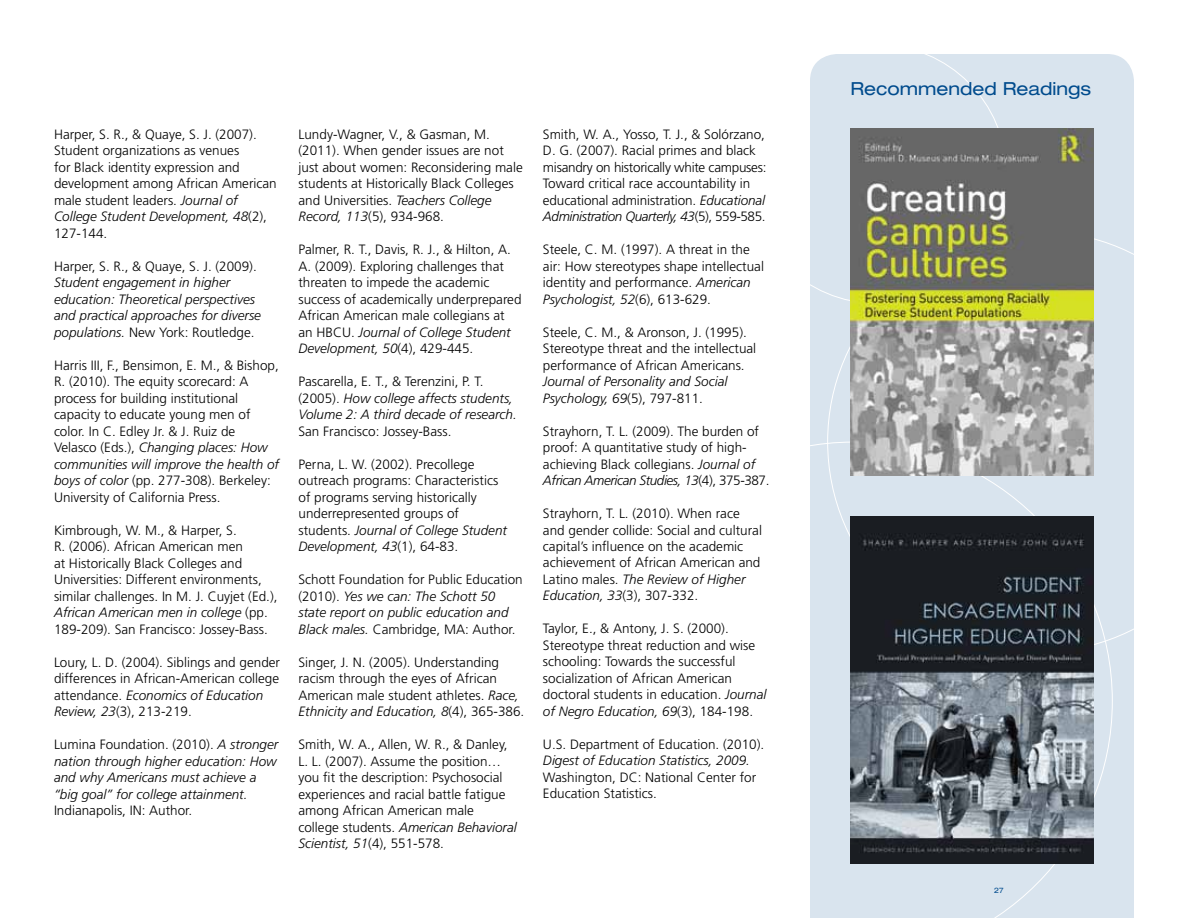
<style>
.page{position:relative;width:1188px;height:918px;background:#fff}
.page>*{position:absolute;margin:0;border:0;box-sizing:border-box;transform-origin:0 0}
.t1{font:expanded 18px "Helvetica Neue";color:#004b8d}
.t2{font:300 13.5px/16.5px "Frutiger";color:#000}
.t3{font:italic 300 13.5px/16.5px "Frutiger";color:#000}
.t4{font:expanded 7.5px "Helvetica Neue";color:#004b8d}
.s1{font-style:italic}
.s2{font-style:normal}
</style>
<div class="page">
<div style="left:810px;top:54px;width:324px;height:864px;background:#d9e4ee"></div>
<div style="left:827px;top:231px;width:307px;height:421px;background:#d9e4ee"></div>
<div style="left:810px;top:442px;width:303px;height:476px;background:#d9e4ee"></div>
<img style="left:850px;top:128px;width:244px;height:347px">
<img style="left:850px;top:517px;width:244px;height:347px">
<p class="t2" style="left:54px;top:126px;width:224px">Harper, S. R., &amp; Quaye, S. J. (2007).<br>Student organizations as venues<br>for Black identity expression and development among African American male student leaders. <span class="s1">Journal of<br>College Student Development, 48</span>(2),<br>127-144.</p>
<p class="t2" style="left:54px;top:258px;width:204px">Harper, S. R., &amp; Quaye, S. J. (2009).</p>
<p class="t3" style="left:54px;top:274px;width:209px">Student engagement in higher education: Theoretical perspectives and practical approaches for diverse populations. <span class="s2">New York: Routledge.</span></p>
<p class="t2" style="left:54px;top:357px;width:227px">Harris III, F., Bensimon, E. M., &amp; Bishop, R. (2010). The equity scorecard: A process for building institutional capacity to educate young men of color. In C. Edley Jr. &amp; J. Ruiz de Velasco (Eds.), <span class="s1">Changing places: How communities will improve the health of boys of color</span> (pp. 277-308). Berkeley:<br>University of California Press.</p>
<p class="t2" style="left:54px;top:522px;width:225px">Kimbrough, W. M., &amp; Harper, S.<br>R. (2006). African American men<br>at Historically Black Colleges and Universities: Different environments, similar challenges. In M. J. Cuyjet (Ed.), <span class="s1">African American men in college</span> (pp.<br>189-209). San Francisco: Jossey-Bass.</p>
<p class="t2" style="left:54px;top:654px;width:228px">Loury, L. D. (2004). Siblings and gender differences in African-American college attendance. <span class="s1">Economics of Education Review, 23</span>(3), 213-219.</p>
<p class="t3" style="left:54px;top:736px;width:226px"><span class="s2">Lumina Foundation. (2010).</span> A stronger nation through higher education: How and why Americans must achieve a “big goal” for college attainment.</p>
<p class="t2" style="left:54px;top:802px;width:140px">Indianapolis, IN: Author.</p>
<p class="t2" style="left:298px;top:126px;width:226px">Lundy-Wagner, V., &amp; Gasman, M. (2011). When gender issues are not just about women: Reconsidering male students at Historically Black Colleges and Universities. <span class="s1">Teachers College Record, 113</span>(5), 934-968.</p>
<p class="t2" style="left:298px;top:241px;width:225px">Palmer, R. T., Davis, R. J., &amp; Hilton, A.<br>A. (2009). Exploring challenges that threaten to impede the academic success of academically underprepared African American male collegians at an HBCU. <span class="s1">Journal of College Student Development, 50</span>(4), 429-445.</p>
<p class="t3" style="left:298px;top:373px;width:220px"><span class="s2">Pascarella, E. T., &amp; Terenzini, P. T. (2005).</span> How college affects students,<br>Volume 2: A third decade of research.</p>
<p class="t2" style="left:298px;top:423px;width:155px">San Francisco: Jossey-Bass.</p>
<p class="t2" style="left:298px;top:456px;width:210px">Perna, L. W. (2002). Precollege outreach programs: Characteristics of programs serving historically underrepresented groups of students. <span class="s1">Journal of College Student Development, 43</span>(1), 64-83.</p>
<p class="t3" style="left:298px;top:571px;width:226px"><span class="s2">Schott Foundation for Public Education (2010).</span> Yes we can: The Schott 50 state report on public education and Black males. <span class="s2">Cambridge, MA: Author.</span></p>
<p class="t2" style="left:298px;top:654px;width:227px">Singer, J. N. (2005). Understanding racism through the eyes of African American male student athletes. <span class="s1">Race, Ethnicity and Education, 8</span>(4), 365-386.</p>
<p class="t2" style="left:298px;top:736px;width:220px">Smith, W. A., Allen, W. R., &amp; Danley, L. L. (2007). Assume the position… you fit the description: Psychosocial experiences and racial battle fatigue among African American male college students. <span class="s1">American Behavioral Scientist, 51</span>(4), 551-578.</p>
<p class="t2" style="left:543px;top:126px;width:225px">Smith, W. A., Yosso, T. J., &amp; Solórzano, D. G. (2007). Racial primes and black misandry on historically white campuses:<br>Toward critical race accountability in educational administration. <span class="s1">Educational Administration Quarterly, 43</span>(5), 559-585.</p>
<p class="t2" style="left:543px;top:241px;width:223px">Steele, C. M. (1997). A threat in the air: How stereotypes shape intellectual identity and performance. <span class="s1">American Psychologist, 52</span>(6), 613-629.</p>
<p class="t2" style="left:543px;top:324px;width:215px">Steele, C. M., &amp; Aronson, J. (1995).<br>Stereotype threat and the intellectual performance of African Americans.</p>
<p class="t3" style="left:543px;top:373px;width:186px">Journal of Personality and Social<br>Psychology, 69<span class="s2">(5), 797-811.</span></p>
<p class="t2" style="left:543px;top:423px;width:228px">Strayhorn, T. L. (2009). The burden of proof: A quantitative study of high&shy;achieving Black collegians. <span class="s1">Journal of African American Studies, 13</span>(4), 375-387.</p>
<p class="t2" style="left:543px;top:505px;width:221px">Strayhorn, T. L. (2010). When race and gender collide: Social and cultural capital’s influence on the academic achievement of African American and Latino males. <span class="s1">The Review of Higher Education, 33</span>(3), 307-332.</p>
<p class="t2" style="left:543px;top:621px;width:225px">Taylor, E., &amp; Antony, J. S. (2000).<br>Stereotype threat reduction and wise schooling: Towards the successful socialization of African American doctoral students in education. <span class="s1">Journal of Negro Education, 69</span>(3), 184-198.</p>
<p class="t2" style="left:543px;top:736px;width:223px">U.S. Department of Education. (2010).</p>
<p class="t3" style="left:543px;top:752px;width:209px">Digest of Education Statistics, 2009.</p>
<p class="t2" style="left:543px;top:769px;width:215px">Washington, DC: National Center for<br>Education Statistics.</p>
<h1 class="t1" style="left:850px;top:78px;width:242px">Recommended Readings</h1>
<p class="t4" style="left:994px;top:886px;width:11px">27</p>
</div>
